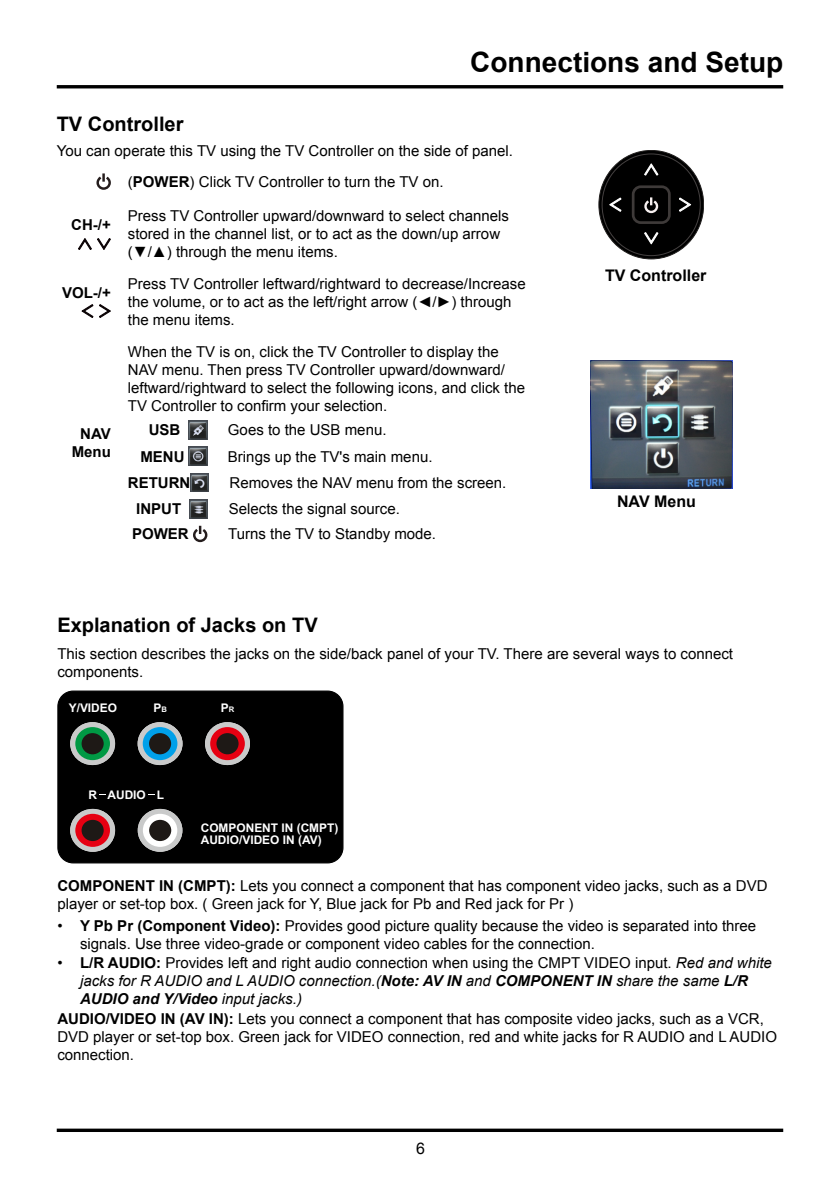
<style>
.page{position:relative;width:840px;height:1191px;background:#fff}
.page>*{position:absolute;margin:0;border:0;box-sizing:border-box;transform-origin:0 0}
.t1{font:700 28px "Arial";color:#000}
.t2{font:700 20px "Arial";color:#000}
.t3{font:700 16px "Arial";color:#000}
.t4{font:16px "Arial";color:#000}
.t5{font:15px/18px "Arial";color:#000}
.t6{font:italic 15px/18px "Arial";color:#000}
.t7{font:700 15px/18px "Arial";color:#000;text-align:center}
.t8{font:700 11.8px/11.8px "Arial";color:#fff}
.s1{font-weight:700}
.s2{font-size:7.6px}
.s3{font-style:normal}
.s4{font-weight:700;font-style:normal}
</style>
<div class="page">
<hr style="left:57px;top:85px;width:725px;height:3px;background:#000">
<svg style="left:57px;top:1128px;width:725px;height:4px;background:#272727"></svg>
<div style="left:58px;top:691px;width:285px;height:172px;background:#000;border-radius:15px"></div>
<div style="left:57px;top:690px;width:286px;height:173px;border:1px solid #000;border-radius:15px"></div>
<div style="left:205px;top:722px;width:45px;height:43px;background:#c9caca;border-radius:50%"></div>
<div style="left:210px;top:727px;width:35px;height:33px;background:#e60012;border-radius:50%"></div>
<div style="left:216px;top:733px;width:22px;height:21px;background:#1e1916;border-radius:50%"></div>
<div style="left:138px;top:809px;width:44px;height:42px;background:#c9caca;border-radius:50%"></div>
<div style="left:143px;top:814px;width:34px;height:33px;background:#fff;border-radius:50%"></div>
<div style="left:149px;top:820px;width:22px;height:21px;background:#1e1916;border-radius:50%"></div>
<svg style="left:137px;top:722px;width:45px;height:43px"></svg>
<div style="left:143px;top:727px;width:34px;height:33px;background:#00a0e9;border-radius:50%"></div>
<div style="left:149px;top:733px;width:22px;height:21px;background:#1e1916;border-radius:50%"></div>
<div style="left:70px;top:722px;width:45px;height:43px;background:#c9caca;border-radius:50%"></div>
<div style="left:75px;top:727px;width:35px;height:33px;background:#094;border-radius:50%"></div>
<div style="left:82px;top:733px;width:22px;height:21px;background:#1e1916;border-radius:50%"></div>
<div style="left:70px;top:809px;width:45px;height:42px;background:#c9caca;border-radius:50%"></div>
<div style="left:75px;top:814px;width:35px;height:33px;background:#e60012;border-radius:50%"></div>
<div style="left:82px;top:820px;width:22px;height:21px;background:#1e1916;border-radius:50%"></div>
<svg style="left:598px;top:150px;width:105px;height:109px"></svg>
<div style="left:601px;top:154px;width:98px;height:102px;background:#000;border-radius:50%"></div>
<div style="left:631px;top:185px;width:39px;height:39px;border:3px solid #3e3a39;border-radius:8px"></div>
<svg style="left:644px;top:163px;width:15px;height:13px"></svg>
<svg style="left:609px;top:197px;width:13px;height:15px"></svg>
<svg style="left:679px;top:197px;width:13px;height:15px"></svg>
<svg style="left:644px;top:232px;width:15px;height:13px"></svg>
<svg style="left:644px;top:197px;width:15px;height:17px"></svg>
<img style="left:590px;top:360px;width:141px;height:129px">
<svg style="left:96px;top:173px;width:15px;height:17px"></svg>
<svg style="left:78px;top:238px;width:33px;height:12px"></svg>
<svg style="left:81px;top:304px;width:30px;height:14px"></svg>
<img style="left:189px;top:420px;width:18px;height:19px">
<img style="left:189px;top:447px;width:18px;height:18px">
<img style="left:190px;top:473px;width:19px;height:19px">
<img style="left:189px;top:499px;width:19px;height:19px">
<svg style="left:193px;top:526px;width:14px;height:16px"></svg>
<h1 class="t1" style="left:470px;top:44px;width:314px">Connections and Setup</h1>
<h2 class="t2" style="left:57px;top:110px;width:128px">TV Controller</h2>
<p class="t5" style="left:57px;top:135px;width:457px;line-height:31px;text-align:center">You can operate this TV using the TV Controller on the side of panel. (<span class="s1">POWER</span>) Click TV Controller to turn the TV on.</p>
<p class="t7" style="left:71px;top:216px;width:41px">CH-/+</p>
<p class="t5" style="left:128px;top:207px;width:382px">Press TV Controller upward/downward to select channels stored in the channel list, or to act as the down/up arrow (▼/▲) through the menu items.</p>
<p class="t7" style="left:62px;top:284px;width:50px">VOL-/+</p>
<p class="t5" style="left:128px;top:275px;width:399px">Press TV Controller leftward/rightward to decrease/Increase the volume, or to act as the left/right arrow (◄/►) through the menu items.</p>
<p class="t7" style="left:72px;top:425px;width:41px">NAV<br>Menu</p>
<p class="t5" style="left:128px;top:343px;width:398px">When the TV is on, click the TV Controller to display the NAV menu. Then press TV Controller upward/downward/ leftward/rightward to select the following icons, and click the TV Controller to confirm your selection.</p>
<p class="t7" style="left:149px;top:421px;width:33px">USB</p>
<p class="t5" style="left:228px;top:421px;width:160px">Goes to the USB menu.</p>
<p class="t7" style="left:140px;top:448px;width:46px">MENU</p>
<p class="t5" style="left:228px;top:447px;width:206px">Brings up the TV's main menu.</p>
<p class="t7" style="left:128px;top:474px;width:64px">RETURN</p>
<p class="t5" style="left:229px;top:474px;width:278px">Removes the NAV menu from the screen.</p>
<p class="t7" style="left:136px;top:500px;width:46px">INPUT</p>
<p class="t5" style="left:229px;top:500px;width:172px">Selects the signal source.</p>
<p class="t7" style="left:132px;top:525px;width:58px">POWER</p>
<p class="t5" style="left:228px;top:525px;width:209px">Turns the TV to Standby mode.</p>
<p class="t3" style="left:604px;top:264px;width:103px">TV Controller</p>
<p class="t3" style="left:616px;top:491px;width:80px">NAV Menu</p>
<h2 class="t2" style="left:57px;top:611px;width:262px">Explanation of Jacks on TV</h2>
<p class="t5" style="left:57px;top:645px;width:677px">This section describes the jacks on the side/back panel of your TV. There are several ways to connect components.</p>
<p class="t8" style="left:69px;top:702px;width:50px">Y/VIDEO</p>
<p class="t8" style="left:153px;top:702px;width:15px">P<span class="s2">B</span></p>
<p class="t8" style="left:221px;top:702px;width:15px">P<span class="s2">R</span></p>
<p class="t8" style="left:88px;top:789px;width:77px">R AUDIO L</p>
<p class="t8" style="left:201px;top:822px;width:139px">COMPONENT IN (CMPT)<br>AUDIO/VIDEO IN (AV)</p>
<p class="t5" style="left:57px;top:877px;width:711px"><span class="s1">COMPONENT IN (CMPT):</span> Lets you connect a component that has component video jacks, such as a DVD player or set-top box. ( Green jack for Y, Blue jack for Pb and Red jack for Pr )</p>
<p class="t5" style="left:80px;top:916px;width:677px;text-indent:-23px">• <span class="s1">Y Pb Pr (Component Video):</span> Provides good picture quality because the video is separated into three signals. Use three video-grade or component video cables for the connection.</p>
<p class="t6" style="left:80px;top:953px;width:693px;text-indent:-23px"><span class="s3">•</span> <span class="s4">L/R AUDIO:</span> <span class="s3">Provides left and right audio connection when using the CMPT VIDEO input.</span> Red and white jacks for R AUDIO and L AUDIO connection.(<span class="s1">Note: AV IN</span> and <span class="s1">COMPONENT IN</span> share the same <span class="s1">L/R<br>AUDIO and Y/Video</span> input jacks.)</p>
<p class="t5" style="left:57px;top:1010px;width:720px"><span class="s1">AUDIO/VIDEO IN (AV IN):</span> Lets you connect a component that has composite video jacks, such as a VCR,<br>DVD player or set-top box. Green jack for VIDEO connection, red and white jacks for R AUDIO and L AUDIO connection.</p>
<p class="t4" style="left:416px;top:1137px;width:10px">6</p>
</div>
